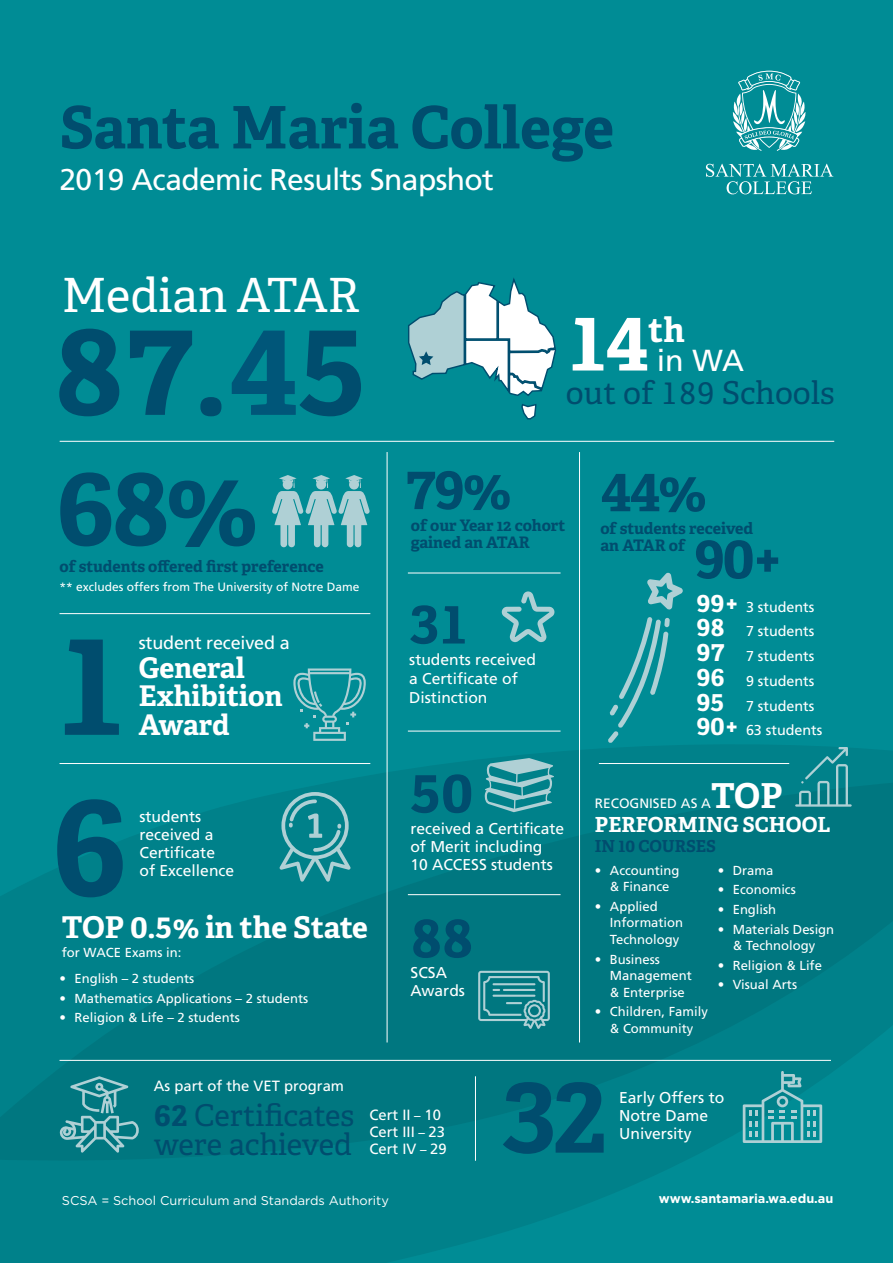
<style>
.page{position:relative;width:893px;height:1263px;background:#008c95}
.page>*{position:absolute;margin:0;border:0;box-sizing:border-box;transform-origin:0 0}
.t1{font:700 139.65px "Adelle";color:#004d6e}
.t2{font:700 138.15px "Adelle";color:#004d6e}
.t3{font:700 123.6px "Adelle";color:#004d6e}
.t4{font:700 104.25px "Adelle";color:#004d6e}
.t5{font:700 101.1px "Adelle";color:#004d6e}
.t6{font:700 77.1px "Adelle";color:#fff}
.t7{font:700 58.5px "Adelle";color:#004d6e}
.t8{font:700 54.75px "Adelle";letter-spacing:-.04em;color:#004d6e}
.t9{font:47.1px "Adelle";color:#fff}
.t10{font:700 34.35px "Adelle";color:#fff}
.t11{font:700 34.05px "Adelle";color:#fff}
.t12{font:31.5px "Adelle";color:#004d6e}
.t13{font:30.45px "Frutiger";color:#fff}
.t14{font:30px "Frutiger";letter-spacing:-.02em;color:#fff}
.t15{font:30px/28.5px "Adelle";letter-spacing:-.005em;color:#004d6e}
.t16{font:700 30px "Adelle";color:#fff}
.t17{font:700 28.5px/28.5px "Adelle";color:#fff}
.t18{font:700 20.85px "Adelle";color:#fff}
.t19{font:18px "Frutiger";letter-spacing:-.01em;color:#fff}
.t20{font:700 16.5px "Adelle";color:#004d6e}
.t21{font:700 15.9px/17.2px "Adelle";letter-spacing:-.005em;color:#004d6e}
.t22{font:15.75px/18px "Frutiger";color:#fff}
.t23{font:15.6px/18px "Frutiger";color:#fff}
.t24{font:14.85px/17.1px "Frutiger";color:#fff}
.t25{font:14.25px/24.8px "Frutiger";color:#fff}
.t26{font:13.5px "Frutiger";color:#fff}
.t27{font:13.05px/16.5px "Frutiger";color:#fff;text-align:center}
.t28{font:12.75px "Gotham";color:#fff}
.t29{font:700 12.75px "Gotham";color:#fff}
.t30{font:12px "Frutiger";color:#fff}
.s1{color:#005679}
.s2{font-family:"Adelle";font-weight:700;font-size:24.75px}
.s3{font-weight:700}
.s4{font-size:13.05px}
</style>
<div class="page">
<svg style="left:0;top:1189px;width:622px;height:74px;fill:#00818a"></svg>
<svg style="left:0;top:738px;width:893px;height:451px"></svg>
<svg style="left:732px;top:71px;width:74px;height:80px"></svg>
<svg style="left:706px;top:164px;width:127px;height:30px"></svg>
<hr style="left:475px;top:1076px;width:1px;height:85px;background:#fff">
<hr style="left:60px;top:441px;width:774px;height:1px;background:#fff">
<hr style="left:60px;top:1060px;width:771px;height:1px;background:#fff">
<svg style="left:521px;top:404px;width:16px;height:16px"></svg>
<svg style="left:408px;top:278px;width:148px;height:118px"></svg>
<svg style="left:59px;top:1076px;width:80px;height:76px;background:#2c8d95"></svg>
<svg style="left:743px;top:1071px;width:79px;height:72px"></svg>
<hr style="left:387px;top:452px;width:1px;height:590px;background:#fff">
<hr style="left:579px;top:452px;width:1px;height:590px;background:#fff">
<hr style="left:408px;top:731px;width:153px;height:1px;background:#fff">
<hr style="left:408px;top:573px;width:153px;height:1px;background:#fff">
<hr style="left:408px;top:894px;width:153px;height:1px;background:#fff">
<hr style="left:599px;top:763px;width:190px;height:1px;background:#fff">
<hr style="left:60px;top:763px;width:310px;height:1px;background:#fff">
<hr style="left:60px;top:613px;width:310px;height:1px;background:#fff">
<svg style="left:795px;top:747px;width:57px;height:60px"></svg>
<svg style="left:483px;top:758px;width:73px;height:54px"></svg>
<svg style="left:478px;top:971px;width:72px;height:58px;background:#38939b"></svg>
<svg style="left:647px;top:573px;width:36px;height:37px"></svg>
<svg style="left:608px;top:617px;width:62px;height:126px"></svg>
<svg style="left:279px;top:792px;width:72px;height:90px"></svg>
<svg style="left:293px;top:668px;width:73px;height:73px"></svg>
<svg style="left:272px;top:475px;width:98px;height:72px"></svg>
<svg style="left:501px;top:591px;width:54px;height:52px"></svg>
<h3 class="t7" style="left:60px;top:90px;width:556px">Santa Maria College</h3>
<h3 class="t14" style="left:60px;top:162px;width:436px">2019 Academic Results Snapshot</h3>
<h3 class="t9" style="left:62px;top:266px;width:299px">Median ATAR</h3>
<h3 class="t3" style="left:53px;top:292px;width:317px">87.<span class="s1">4</span>5</h3>
<h3 class="t4" style="left:55px;top:442px;width:205px">68%</h3>
<p class="t21" style="left:60px;top:558px;width:266px">of students offered first preference</p>
<p class="t30" style="left:60px;top:579px;width:301px">** excludes offers from The University of Notre Dame</p>
<h1 class="t1" style="left:53px;top:596px;width:79px">1</h1>
<h3 class="t19" style="left:139px;top:633px;width:152px">student received a</h3>
<h3 class="t17" style="left:139px;top:654px;width:145px">General<br>Exhibition</h3>
<h3 class="t17" style="left:139px;top:711px;width:92px">Award</h3>
<h2 class="t2" style="left:51px;top:758px;width:78px">6</h2>
<h3 class="t16" style="left:62px;top:908px;width:308px">TOP 0.5% in the State</h3>
<p class="t27" style="left:62px;top:944px;width:121px">for WACE Exams in:</p>
<p class="t23" style="left:139px;top:808px;width:96px">students received a<br>Certificate of Excellence</p>
<p class="t27" style="left:60px;top:970px;width:136px">• English – 2 students</p>
<p class="t27" style="left:60px;top:990px;width:250px">• Mathematics Applications – 2 students</p>
<p class="t27" style="left:60px;top:1009px;width:182px">• Religion &amp; Life – 2 students</p>
<h3 class="t6" style="left:566px;top:294px;width:84px">14</h3>
<h3 class="t11" style="left:649px;top:308px;width:38px">th</h3>
<h3 class="t13" style="left:657px;top:342px;width:89px">in WA</h3>
<h3 class="t12" style="left:566px;top:373px;width:271px">out of 189 Schools</h3>
<h3 class="t8" style="left:405px;top:455px;width:108px">79%</h3>
<p class="t21" style="left:411px;top:517px;width:156px">of our Year 12 cohort gained an ATAR</p>
<h3 class="t8" style="left:409px;top:589px;width:62px">31</h3>
<p class="t23" style="left:409px;top:650px;width:128px;line-height:18.8px">students received a Certificate of<br>Distinction</p>
<h3 class="t8" style="left:410px;top:758px;width:64px">50</h3>
<p class="t23" style="left:410px;top:819px;width:155px">received a Certificate of Merit including<br>10 ACCESS students</p>
<h3 class="t8" style="left:411px;top:903px;width:64px">88</h3>
<p class="t23" style="left:411px;top:964px;width:56px">SCSA<br>Awards</p>
<h3 class="t8" style="left:600px;top:457px;width:108px">44%</h3>
<p class="t21" style="left:600px;top:520px;width:154px">of students received an ATAR of</p>
<h3 class="t8" style="left:694px;top:524px;width:91px">90+</h3>
<p class="t25" style="left:696px;top:594px;width:127px"><span class="s2">99+</span> 3 students<br><span class="s2">98</span> 7 students<br><span class="s2">97</span> 7 students<br><span class="s2">96</span> 9 students<br><span class="s2">95</span> 7 students<br><span class="s2">90+</span> 63 students</p>
<h3 class="t10" style="left:711px;top:774px;width:73px">TOP</h3>
<h3 class="t18" style="left:595px;top:811px;width:237px">PERFORMING SCHOOL</h3>
<p class="t20" style="left:595px;top:836px;width:123px">IN 10 COURSES</p>
<p class="t27" style="left:595px;top:862px;width:86px">• Accounting &amp; Finance</p>
<p class="t27" style="left:610px;top:898px;width:75px;text-align:left;text-indent:-15px">• Applied<br>Information<br>Technology</p>
<p class="t27" style="left:610px;top:951px;width:83px;text-align:left;text-indent:-15px">• Business<br>Management &amp; Enterprise</p>
<p class="t27" style="left:595px;top:1003px;width:114px">• Children, Family &amp; Community</p>
<p class="t26" style="left:595px;top:795px;width:118px">RECOGNISED AS A</p>
<p class="t27" style="left:718px;top:862px;width:57px">• Drama</p>
<p class="t27" style="left:718px;top:881px;width:80px">• Economics</p>
<p class="t27" style="left:718px;top:901px;width:60px">• English</p>
<p class="t27" style="left:718px;top:921px;width:118px">• Materials Design &amp; Technology</p>
<p class="t27" style="left:718px;top:957px;width:106px">• Religion &amp; Life</p>
<p class="t27" style="left:718px;top:976px;width:81px">• Visual Arts</p>
<p class="t24" style="left:154px;top:1077px;width:192px">As part of the VET program</p>
<h3 class="t15" style="left:154px;top:1102px;width:202px"><span class="s3">62</span> Certificates were achieved</h3>
<p class="t24" style="left:369px;top:1106px;width:79px">Cert II <span class="s4">–</span> 10<br>Cert III <span class="s4">–</span> 23<br>Cert IV <span class="s4">–</span> 29</p>
<h3 class="t5" style="left:501px;top:1052px;width:110px">32</h3>
<p class="t22" style="left:619px;top:1088px;width:107px">Early Offers to<br>Notre Dame</p>
<p class="t22" style="left:619px;top:1124px;width:74px">University</p>
<p class="t28" style="left:62px;top:1192px;width:329px">SCSA = School Curriculum and Standards Authority</p>
<p class="t29" style="left:659px;top:1190px;width:176px">www.santamaria.wa.edu.au</p>
</div>
